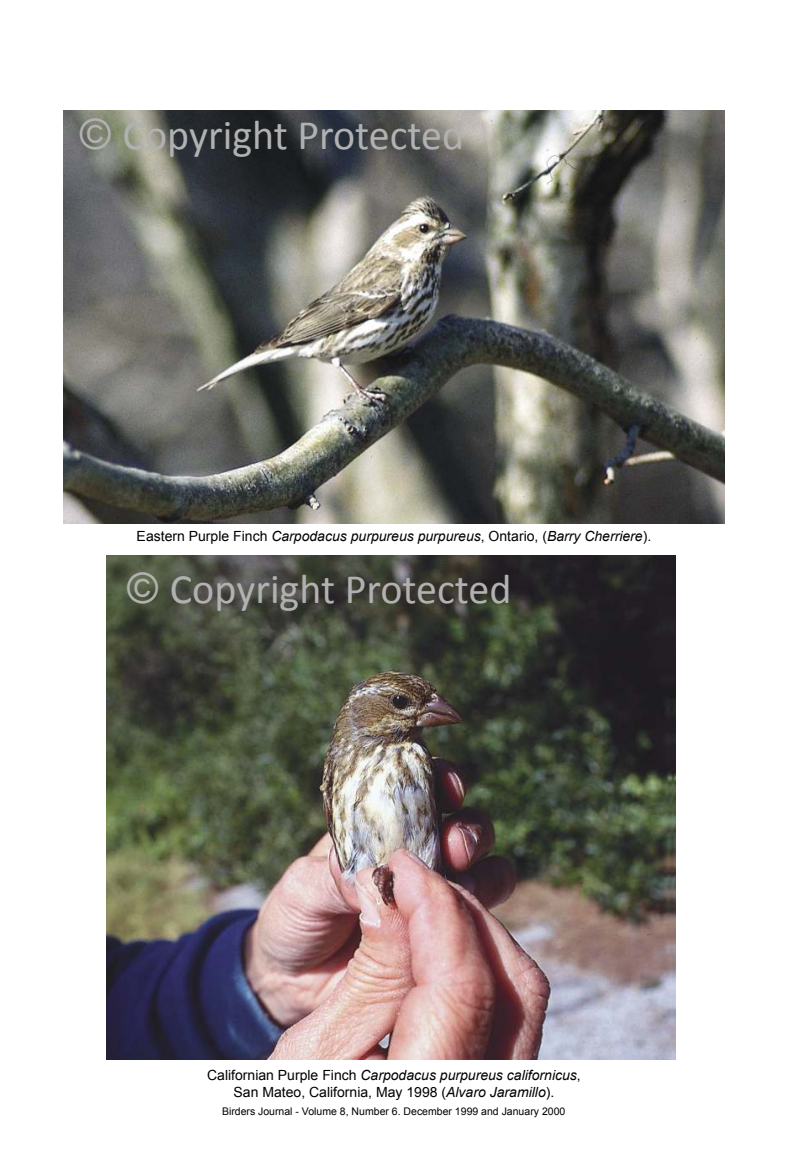
<style>
.page{position:relative;width:788px;height:1166px;background:#fff}
.page>*{position:absolute;margin:0;border:0;box-sizing:border-box;transform-origin:0 0}
.t1{font:42px "Calibri";color:#b1b1b1}
.t2{font:14px/16.8px "Arial";color:#000;text-align:center}
.t3{font:italic 14px "Arial";color:#000}
.t4{font:10.5px "Arial";color:#000}
.s1{font-family:"Arial"}
.s2{font-style:normal}
.s3{font-style:italic}
</style>
<div class="page">
<img style="left:63px;top:110px;width:661px;height:413px">
<img style="left:107px;top:556px;width:568px;height:503px">
<h1 class="t1" style="left:80px;top:109px;width:385px"><span class="s1">©</span> Copyright Protected</h1>
<p class="t3" style="left:137px;top:526px;width:516px"><span class="s2">Eastern Purple Finch</span> Carpodacus purpureus purpureus<span class="s2">, Ontario, (</span>Barry Cherriere<span class="s2">).</span></p>
<h1 class="t1" style="left:127px;top:563px;width:385px"><span class="s1">©</span> Copyright Protected</h1>
<p class="t2" style="left:207px;top:1066px;width:375px">Californian Purple Finch <span class="s3">Carpodacus purpureus californicus</span>,<br>San Mateo, California, May 1998 (<span class="s3">Alvaro Jaramillo</span>).</p>
<p class="t4" style="left:222px;top:1104px;width:345px">Birders Journal - Volume 8, Number 6. December 1999 and January 2000</p>
</div>
